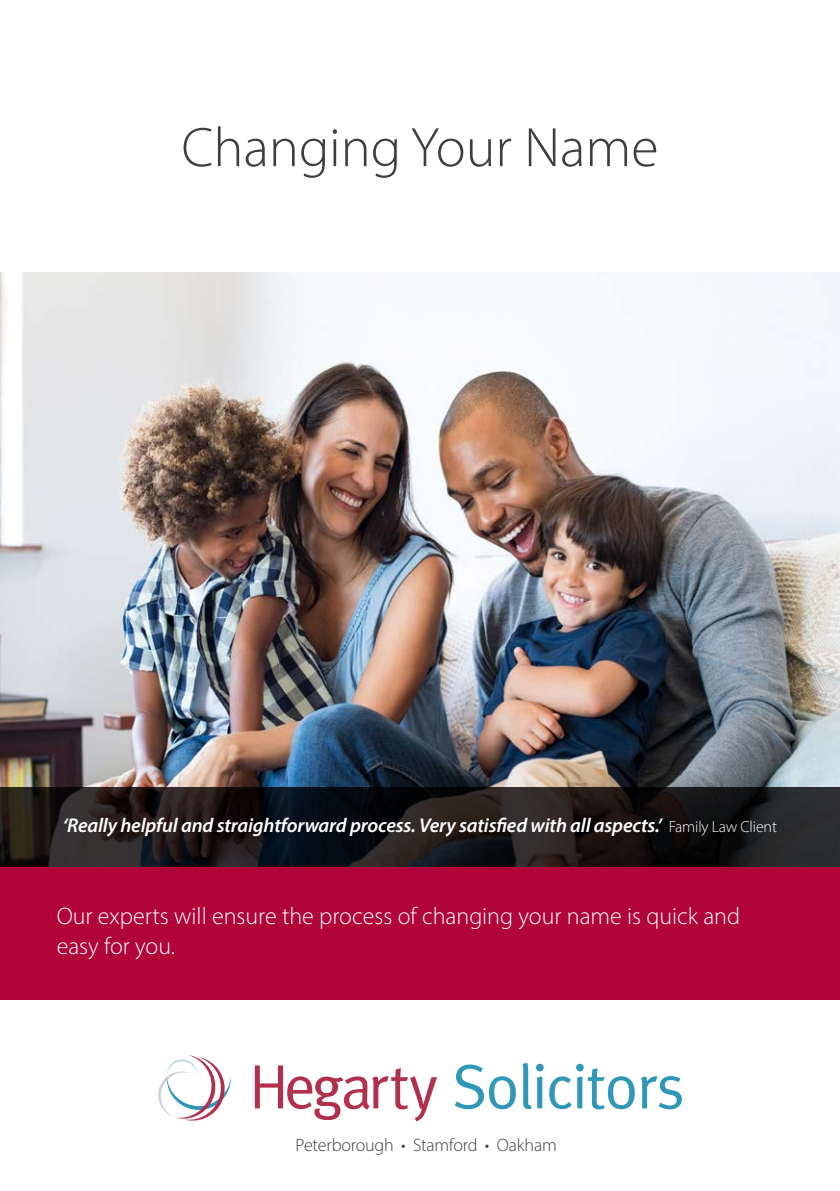
<style>
.page{position:relative;width:840px;height:1191px;background:#fff}
.page>*{position:absolute;margin:0;border:0;box-sizing:border-box;transform-origin:0 0}
.t1{font:300 56px "Myriad Pro";color:#3e3e3f}
.t2{font:300 24px/30px "Myriad Pro";color:#fff}
.t3{font:italic 600 20px "Myriad Pro";letter-spacing:-.01em;color:#fff}
.t4{font:300 18px "Myriad Pro";letter-spacing:-.01em;color:#3e3e3f}
.s1{font-weight:300;font-style:normal;font-size:16px}
</style>
<div class="page">
<img style="left:0;top:272px;width:839px;height:515px">
<svg style="left:255px;top:1065px;width:182px;height:56px"></svg>
<svg style="left:454px;top:1064px;width:61px;height:45px"></svg>
<svg style="left:522px;top:1063px;width:21px;height:46px"></svg>
<svg style="left:549px;top:1063px;width:85px;height:46px"></svg>
<svg style="left:641px;top:1076px;width:40px;height:33px"></svg>
<svg style="left:158px;top:1055px;width:73px;height:66px"></svg>
<svg style="left:0;top:787px;width:839px;height:80px;background:#1b1919"></svg>
<div style="left:0;top:867px;width:839px;height:133px;background:#b10439"></div>
<p class="t1" style="left:181px;top:114px;width:478px">Changing Your Name</p>
<p class="t3" style="left:63px;top:812px;width:715px">‘Really helpful and straightforward process. Very satisfied with all aspects.’ <span class="s1">Family Law Client</span></p>
<p class="t2" style="left:57px;top:901px;width:684px">Our experts will ensure the process of changing your name is quick and easy for you.</p>
<p class="t4" style="left:295px;top:1134px;width:262px">Peterborough • Stamford • Oakham</p>
</div>
